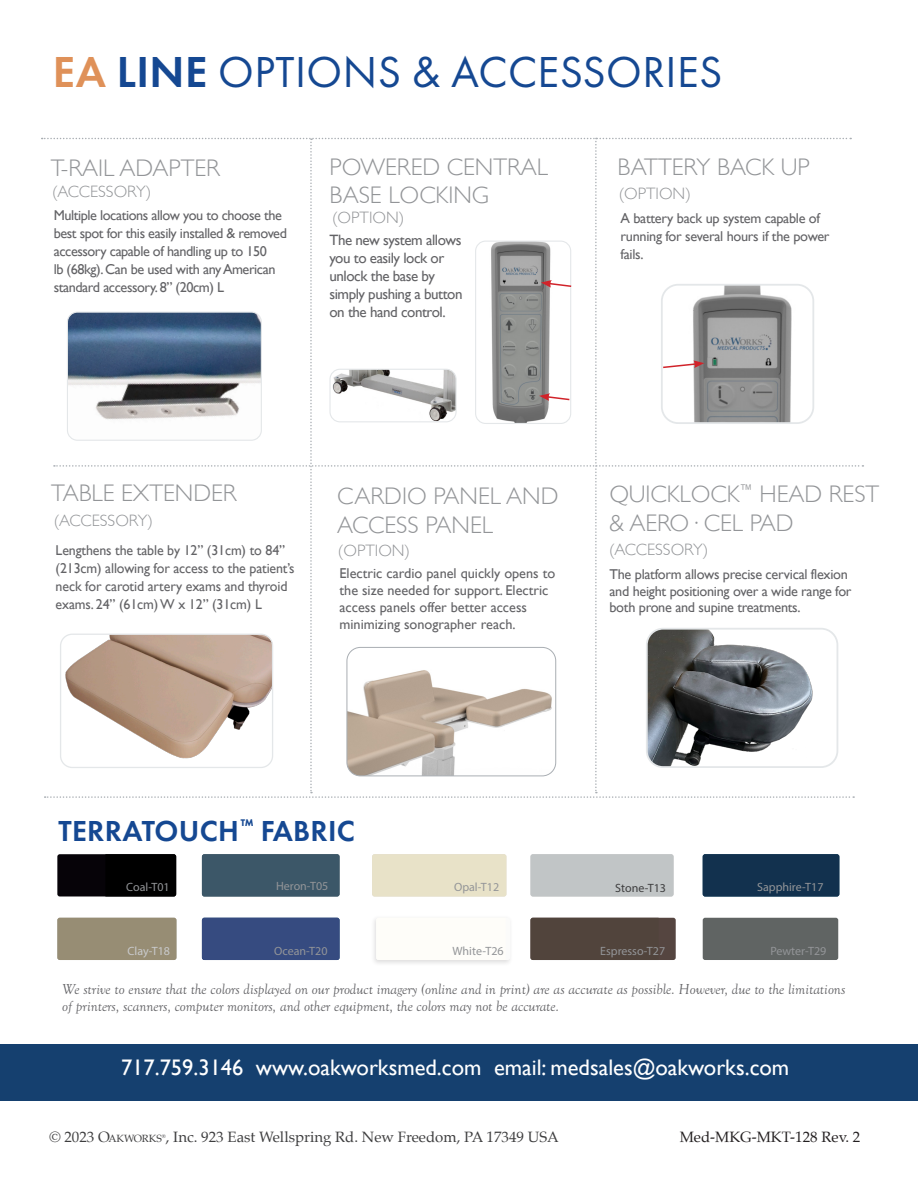
<style>
.page{position:relative;width:918px;height:1188px;background:#fff}
.page>*{position:absolute;margin:0;border:0;box-sizing:border-box;transform-origin:0 0}
.t1{font:45px "Futura PT";letter-spacing:.01em;color:#154892}
.t2{font:600 30px "Futura PT";letter-spacing:.01em;color:#154892}
.t3{font:300 24px/28.5px "Gill Sans";color:#939598}
.t4{font:22.5px "Gill Sans";color:#fff}
.t5{font:300 16.5px "Gill Sans";color:#939598}
.t6{font:italic 15px/16.5px "Goudy Old Sty";color:#636366}
.t7{font:15px/18px "Gill Sans";letter-spacing:-.03em;color:#636366}
.t8{font:15px "Palatino";color:#3e3e3f}
.t9{font:15px "Palatino";color:#231f20}
.t10{font:14.25px/18px "Gill Sans";letter-spacing:-.02em;color:#636366}
.t11{font:14.25px/17.1px "Gill Sans";color:#636366}
.t12{font:12px "Myriad Pro";color:#939598}
.t13{font:12px "Myriad Pro";color:#3e3e3f}
.t14{font:12px "Myriad Pro";color:#c9cacc}
.t15{font:10.5px "Palatino";color:#3e3e3f}
.s1{font-weight:600;color:#df9159}
.s2{font-weight:600}
.s3{font-size:15px}
</style>
<div class="page">
<div style="left:0;top:1044px;width:917px;height:56px;background:#15406f"></div>
<svg style="left:42px;top:138px;width:821px;height:660px"></svg>
<img style="left:330px;top:369px;width:126px;height:53px">
<div style="left:329px;top:369px;width:128px;height:53px;border:1px solid #e4e7e9;border-radius:10px"></div>
<img style="left:347px;top:647px;width:209px;height:129px">
<div style="left:347px;top:647px;width:209px;height:129px;border:1px solid #a9aeb3;border-radius:13px"></div>
<div style="left:531px;top:918px;width:145px;height:42px;background:#554540;border-radius:2px"></div>
<div style="left:57px;top:918px;width:119px;height:42px;background:#978d74"></div>
<div style="left:57px;top:854px;width:119px;height:42px;background:#000;border-radius:2px"></div>
<div style="left:202px;top:854px;width:138px;height:42px;background:#3c5768"></div>
<div style="left:202px;top:918px;width:138px;height:42px;background:#364b80"></div>
<div style="left:703px;top:918px;width:135px;height:42px;background:#606463"></div>
<div style="left:703px;top:854px;width:136px;height:42px;background:#12314e"></div>
<div style="left:531px;top:854px;width:143px;height:42px;background:#c1c5c6"></div>
<div style="left:370px;top:915px;width:143px;height:52px;background:#231f20;opacity:.15"></div>
<div style="left:376px;top:918px;width:134px;height:42px;background:#fbfbfa;border-radius:2px"></div>
<p class="t1" style="left:53px;top:46px;width:671px"><span class="s1">EA</span> <span class="s2">LINE</span> OPTIONS &amp; ACCESSORIES</p>
<p class="t3" style="left:51px;top:153px;width:171px">T-RAIL ADAPTER</p>
<p class="t3" style="left:329px;top:151px;width:220px">POWERED CENTRAL<br>BASE LOCKING</p>
<p class="t5" style="left:52px;top:178px;width:101px">(ACCESSORY)</p>
<p class="t10" style="left:54px;top:206px;width:235px">Multiple locations allow you to choose the best spot for this easily installed &amp; removed accessory capable of handling up to 150<br>lb (68kg). Can be used with any American standard accessory. 8” (20cm) L</p>
<p class="t5" style="left:332px;top:205px;width:74px">(OPTION)</p>
<p class="t7" style="left:329px;top:230px;width:135px">The new system allows you to easily lock or unlock the base by simply pushing a button on the hand control.</p>
<p class="t3" style="left:617px;top:152px;width:194px">BATTERY BACK UP</p>
<p class="t5" style="left:619px;top:181px;width:74px">(OPTION)</p>
<p class="t10" style="left:620px;top:210px;width:211px">A battery back up system capable of running for several hours if the power fails.</p>
<p class="t3" style="left:51px;top:478px;width:187px">TABLE EXTENDER</p>
<p class="t5" style="left:54px;top:507px;width:101px">(ACCESSORY)</p>
<p class="t10" style="left:56px;top:541px;width:241px">Lengthens the table by 12” (31cm) to 84” (213cm) allowing for access to the patient’s neck for carotid artery exams and thyroid exams. 24” (61cm) W x 12” (31cm) L</p>
<p class="t3" style="left:337px;top:481px;width:223px">CARDIO PANEL AND<br>ACCESS PANEL</p>
<p class="t11" style="left:339px;top:564px;width:217px">Electric cardio panel quickly opens to the size needed for support. Electric access panels offer better access minimizing sonographer reach.</p>
<p class="t5" style="left:338px;top:537px;width:74px">(OPTION)</p>
<p class="t3" style="left:609px;top:479px;width:271px">QUICKLOCK<sup>™</sup> HEAD REST &amp; AERO· CEL PAD</p>
<p class="t5" style="left:609px;top:537px;width:101px">(ACCESSORY)</p>
<p class="t10" style="left:609px;top:566px;width:244px;line-height:16.5px">The platform allows precise cervical flexion and height positioning over a wide range for both prone and supine treatments.</p>
<p class="t2" style="left:59px;top:812px;width:298px">TERRATOUCH<sup>™</sup> FABRIC</p>
<p class="t12" style="left:126px;top:880px;width:45px">Coal-T01</p>
<p class="t12" style="left:276px;top:879px;width:54px">Heron-T05</p>
<p class="t12" style="left:454px;top:880px;width:47px">Opal-T12</p>
<p class="t13" style="left:615px;top:880px;width:52px">Stone-T13</p>
<p class="t12" style="left:757px;top:880px;width:68px">Sapphire-T17</p>
<p class="t14" style="left:128px;top:943px;width:44px">Clay-T18</p>
<p class="t12" style="left:600px;top:944px;width:66px">Espresso-T27</p>
<p class="t12" style="left:274px;top:943px;width:55px">Ocean-T20</p>
<p class="t12" style="left:770px;top:943px;width:58px">Pewter-T29</p>
<p class="t12" style="left:453px;top:944px;width:53px">White-T26</p>
<p class="t6" style="left:62px;top:981px;width:785px">We strive to ensure that the colors displayed on our product imagery (online and in print) are as accurate as possible. However, due to the limitations of printers, scanners, computer monitors, and other equipment, the colors may not be accurate.</p>
<p class="t4" style="left:121px;top:1055px;width:670px">717.759.3146 www.oakworksmed.com email: medsales@oakworks.com</p>
<p class="t15" style="left:49px;top:1130px;width:118px"><span class="s3">©</span> <span class="s3">2023 O</span>AKWORKS<sup>®</sup></p>
<p class="t8" style="left:166px;top:1125px;width:395px">, Inc. 923 East Wellspring Rd. New Freedom, PA 17349 USA</p>
<p class="t9" style="left:680px;top:1125px;width:182px">Med-MKG-MKT-128 Rev. 2</p>
</div>
